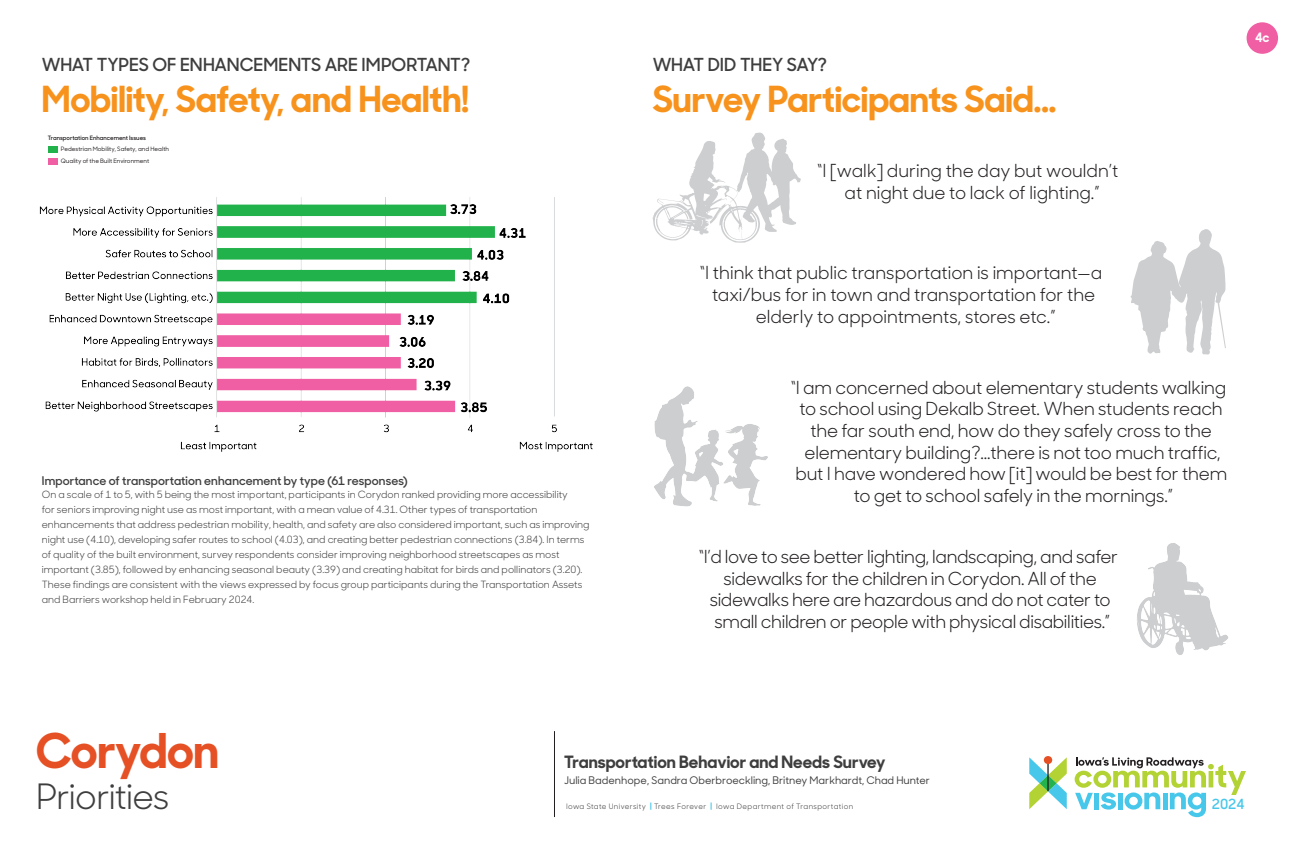
<style>
.page{position:relative;width:1296px;height:864px;background:#fff}
.page>*{position:absolute;margin:0;border:0;box-sizing:border-box;transform-origin:0 0}
.t1{font:700 48px "Sharp Sans No 1";letter-spacing:-.005em;color:#e65025}
.Survey_Big_Heading{font:700 36px "Sharp Sans No 1";letter-spacing:-.01em;color:#f7931d}
.Sharp_Sans_No1__sub_title_1{font:35px "Sharp Sans No 1";letter-spacing:-.025em;color:#3e3e3f}
.Sponsors{font:18px/21.6px "Sharp Sans No 1";letter-spacing:-.01em;color:#231f20;text-align:center}
.Sponsors-2{font:600 18px "Sharp Sans No 1";letter-spacing:-.01em;color:#3e3e3f}
.t2{font:700 17px "Sharp Sans No 1";color:#3e3e3f}
.t3{font:600 14px "Sharp Sans No 1";color:#47c7ea}
.t4{font:700 13px "Sharp Sans No 1";color:#fff}
.Body_Heading{font:600 12px "Sharp Sans No 1";color:#3e3e3f}
.t5{font:500 10.5px "Sharp Sans No 1";color:#3e3e3f}
.Body_Text{font:10px/15px "Sharp Sans No 1";color:#3e3e3f}
.t6{font:7.5px "Sharp Sans No 1";letter-spacing:.05em;color:#3e3e3f}
.t7{font:500 6px "Sharp Sans No 1";color:#231f20}
.t8{font:600 6px "Sharp Sans No 1";color:#231f20}
.s1{font-weight:700;color:#47c7ea}
</style>
<div class="page">
<svg style="left:1075px;top:757px;width:171px;height:60px"></svg>
<svg style="left:1029px;top:756px;width:38px;height:53px"></svg>
<hr style="left:554px;top:731px;width:1px;height:86px;background:#231f20">
<img style="left:654px;top:386px;width:114px;height:121px">
<div style="left:1247px;top:22px;width:31px;height:32px;background:#f05ea3;border-radius:50%"></div>
<svg style="left:653px;top:132px;width:148px;height:111px"></svg>
<div style="left:48px;top:146px;width:10px;height:7px;background:#22b24c"></div>
<div style="left:48px;top:158px;width:10px;height:7px;background:#f05fa3"></div>
<img style="left:39px;top:197px;width:554px;height:255px">
<img style="left:1137px;top:543px;width:92px;height:112px">
<svg style="left:1131px;top:229px;width:95px;height:126px"></svg>
<p class="Sponsors-2" style="left:42px;top:51px;width:430px">WHAT TYPES OF ENHANCEMENTS ARE IMPORTANT?</p>
<p class="Sponsors-2" style="left:653px;top:51px;width:176px">WHAT DID THEY SAY?</p>
<p class="Survey_Big_Heading" style="left:42px;top:69px;width:429px">Mobility, Safety, and Health!</p>
<p class="Survey_Big_Heading" style="left:653px;top:69px;width:405px">Survey Participants Said...</p>
<p class="t8" style="left:48px;top:133px;width:100px">Transportation Enhancement Issues</p>
<p class="t7" style="left:61px;top:145px;width:110px">Pedestrian Mobility, Safety, and Health</p>
<p class="t7" style="left:61px;top:156px;width:90px">Quality of the Built Environment</p>
<p class="Body_Heading" style="left:42px;top:471px;width:368px">Importance of transportation enhancement by type (61 responses)</p>
<p class="Body_Text" style="left:42px;top:486px;width:549px">On a scale of 1 to 5, with 5 being the most important, participants in Corydon ranked providing more accessibility<br>for seniors improving night use as most important, with a mean value of 4.31. Other types of transportation enhancements that address pedestrian mobility, health, and safety are also considered important, such as improving night use (4.10), developing safer routes to school (4.03), and creating better pedestrian connections (3.84). In terms of quality of the built environment, survey respondents consider improving neighborhood streetscapes as most important (3.85), followed by enhancing seasonal beauty (3.39) and creating habitat for birds and pollinators (3.20).<br>These findings are consistent with the views expressed by focus group participants during the Transportation Assets and Barriers workshop held in February 2024.</p>
<p class="Sponsors" style="left:817px;top:159px;width:303px">“I [walk] during the day but wouldn’t at night due to lack of lighting.”</p>
<p class="Sponsors" style="left:700px;top:261px;width:404px">“I think that public transportation is important—a taxi/bus for in town and transportation for the elderly to appointments, stores etc.”</p>
<p class="Sponsors" style="left:791px;top:375px;width:438px">“I am concerned about elementary students walking to school using Dekalb Street. When students reach the far south end, how do they safely cross to the elementary building?...there is not too much traffic, but I have wondered how [it] would be best for them to get to school safely in the mornings.”</p>
<p class="Sponsors" style="left:699px;top:545px;width:421px">“I’d love to see better lighting, landscaping, and safer sidewalks for the children in Corydon. All of the sidewalks here are hazardous and do not cater to small children or people with physical disabilities.”</p>
<p class="t4" style="left:1255px;top:27px;width:16px">4c</p>
<h1 class="t1" style="left:36px;top:711px;width:185px">Corydon</h1>
<p class="Sharp_Sans_No1__sub_title_1" style="left:36px;top:769px;width:135px">Priorities</p>
<h3 class="t2" style="left:564px;top:748px;width:323px">Transportation Behavior and Needs Survey</h3>
<p class="t5" style="left:564px;top:773px;width:367px">Julia Badenhope, Sandra Oberbroeckling, Britney Markhardt, Chad Hunter</p>
<p class="t6" style="left:566px;top:800px;width:289px">Iowa State University <span class="s1">|</span> Trees Forever <span class="s1">|</span> Iowa Department of Transportation</p>
<h3 class="t3" style="left:1212px;top:793px;width:34px">2024</h3>
</div>
